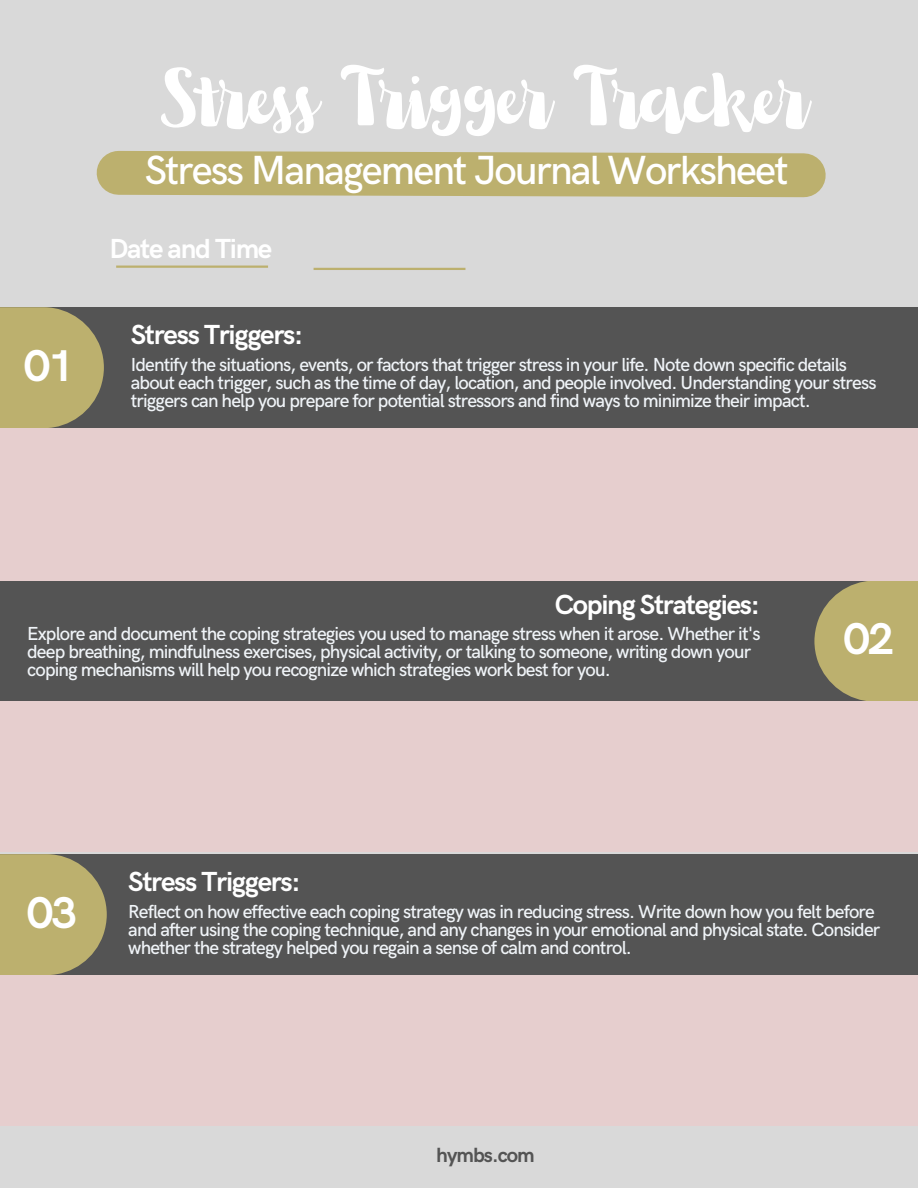
<style>
.page{position:relative;width:918px;height:1188px;background:#d9d9d9}
.page>*{position:absolute;margin:0;border:0;box-sizing:border-box;transform-origin:0 0}
.t1{font:78.75px "Nefelibata Brush";letter-spacing:-.02em;color:#fff}
.t2{font:700 44.55px "HK Grotesk";color:#fff}
.t3{font:500 40.8px "HK Grotesk";letter-spacing:-.045em;color:#fff}
.t4{font:700 27.75px "HK Grotesk";letter-spacing:-.045em;color:#fff}
.t5{font:700 20.55px "HK Grotesk";letter-spacing:-.045em;color:#545454}
.t6{font:500 18.9px/18px "HK Grotesk";letter-spacing:-.045em;color:#f0f4f8}
</style>
<div class="page">
<svg style="left:96px;top:151px;width:730px;height:47px;background:#beb376"></svg>
<div style="left:0;top:307px;width:918px;height:121px;background:#545454"></div>
<svg style="left:0;top:307px;width:104px;height:121px;background:#aea46a"></svg>
<div style="left:0;top:581px;width:918px;height:121px;background:#545454"></div>
<svg style="left:814px;top:581px;width:104px;height:120px;background:#aea46a"></svg>
<hr style="left:314px;top:268px;width:151px;height:2px;background:#bcb06e">
<hr style="left:116px;top:266px;width:152px;height:2px;background:#bcb06e">
<div style="left:0;top:428px;width:918px;height:153px;background:#e6cece"></div>
<div style="left:0;top:702px;width:918px;height:150px;background:#e6cece"></div>
<div style="left:0;top:854px;width:918px;height:121px;background:#545454"></div>
<svg style="left:0;top:854px;width:107px;height:121px;background:#afa46a"></svg>
<div style="left:0;top:975px;width:918px;height:150px;background:#e6cece"></div>
<p class="t1" style="left:161px;top:50px;width:651px">Stress Trigger Tracker</p>
<p class="t3" style="left:145px;top:147px;width:645px">Stress Management Journal Worksheet</p>
<p class="t2" style="left:24px;top:341px;width:52px">01</p>
<p class="t4" style="left:109px;top:233px;width:164px">Date and Time</p>
<p class="t4" style="left:131px;top:319px;width:174px">Stress Triggers:</p>
<p class="t6" style="left:131px;top:356px;width:747px">Identify the situations, events, or factors that trigger stress in your life. Note down specific details about each trigger, such as the time of day, location, and people involved. Understanding your stress triggers can help you prepare for potential stressors and find ways to minimize their impact.</p>
<p class="t4" style="left:555px;top:589px;width:207px">Coping Strategies:</p>
<p class="t6" style="left:27px;top:626px;width:735px">Explore and document the coping strategies you used to manage stress when it arose. Whether it's deep breathing, mindfulness exercises, physical activity, or talking to someone, writing down your coping mechanisms will help you recognize which strategies work best for you.</p>
<p class="t2" style="left:844px;top:614px;width:52px">02</p>
<p class="t2" style="left:27px;top:888px;width:52px">03</p>
<p class="t4" style="left:128px;top:866px;width:174px">Stress Triggers:</p>
<p class="t6" style="left:128px;top:903px;width:754px">Reflect on how effective each coping strategy was in reducing stress. Write down how you felt before and after using the coping technique, and any changes in your emotional and physical state. Consider whether the strategy helped you regain a sense of calm and control.</p>
<p class="t5" style="left:436px;top:1144px;width:100px">hymbs.com</p>
</div>
